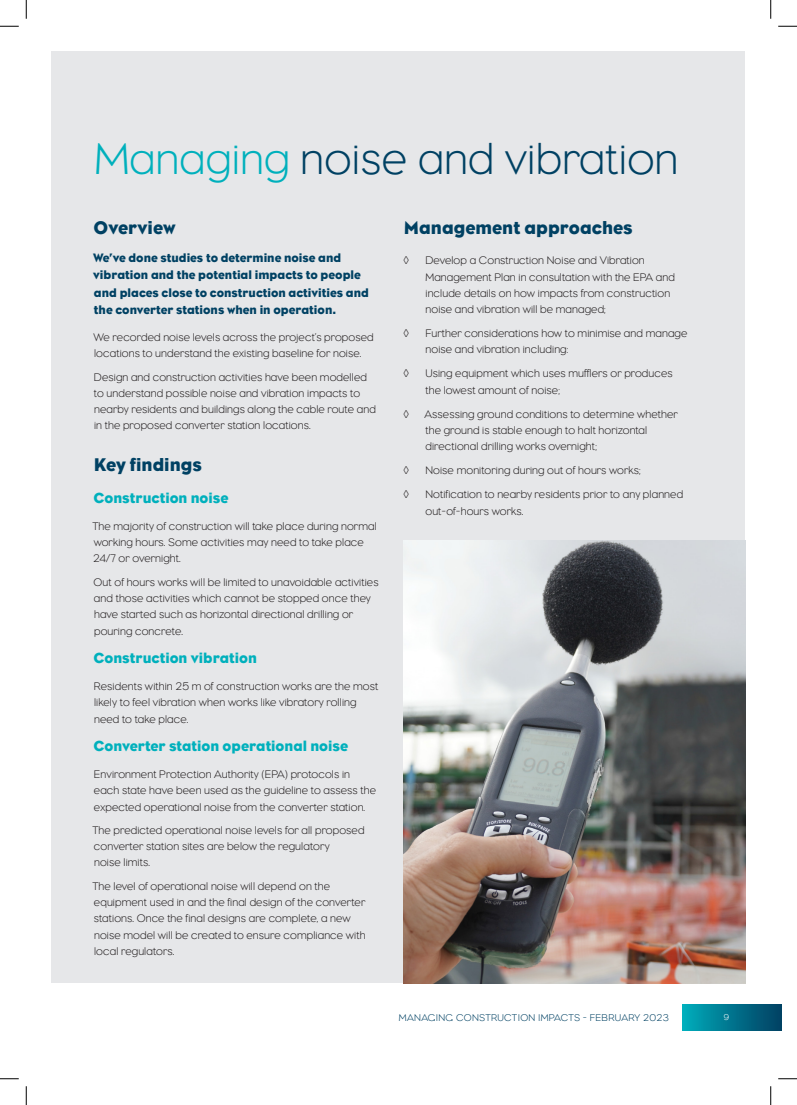
<style>
.page{position:relative;width:797px;height:1105px;background:#fff}
.page>*{position:absolute;margin:0;border:0;box-sizing:border-box;transform-origin:0 0}
.Heading_1_H1{font:300 45px "Eagle";letter-spacing:.01em;color:#004163}
.Heading_3_Bold_Dark{font:18.75px "Eagle";color:#004163}
.Heading_4{font:15px "Eagle";color:#00b0bc}
.All_Bold{font:12.5px/17.5px "Eagle";color:#004163}
.t1{font:300 11.25px/16.2px "Eagle";letter-spacing:.01em;color:#231f20}
.t2{font:11.25px "Arial Narrow";color:#231f20}
.t3{font:300 10px "Eagle";letter-spacing:.03em;color:#004163}
.t4{font:300 8.75px "Eagle";color:#fff}
.s1{color:#00b0bc}
</style>
<div class="page">
<div style="left:682px;top:1004px;width:99px;height:26px;background:linear-gradient(to right,#00adbb,#013f62)"></div>
<div style="left:52px;top:52px;width:693px;height:931px;background:#e6e7e9"></div>
<img style="left:404px;top:541px;width:341px;height:442px">
<svg style="left:0;top:25px;width:19px;height:2px"></svg>
<svg style="left:778px;top:25px;width:19px;height:2px"></svg>
<svg style="left:0;top:1078px;width:19px;height:1px"></svg>
<svg style="left:778px;top:1078px;width:19px;height:1px"></svg>
<svg style="left:25px;top:0;width:2px;height:19px"></svg>
<svg style="left:25px;top:1086px;width:2px;height:19px"></svg>
<svg style="left:770px;top:0;width:1px;height:19px"></svg>
<svg style="left:770px;top:1086px;width:1px;height:19px"></svg>
<p class="Heading_1_H1" style="left:94px;top:134px;width:585px"><span class="s1">Managing</span> noise and vibration</p>
<p class="Heading_3_Bold_Dark" style="left:94px;top:216px;width:84px">Overview</p>
<p class="All_Bold" style="left:93px;top:249px;width:277px">We’ve done studies to determine noise and vibration and the potential impacts to people and places close to construction activities and the converter stations when in operation.</p>
<p class="t1" style="left:93px;top:329px;width:282px">We recorded noise levels across the project’s proposed locations to understand the existing baseline for noise.</p>
<p class="t1" style="left:94px;top:369px;width:283px">Design and construction activities have been modelled to understand possible noise and vibration impacts to nearby residents and buildings along the cable route and in the proposed converter station locations.</p>
<p class="Heading_3_Bold_Dark" style="left:94px;top:454px;width:110px">Key findings</p>
<p class="Heading_4" style="left:94px;top:489px;width:136px">Construction noise</p>
<p class="t1" style="left:92px;top:518px;width:286px">The majority of construction will take place during normal working hours. Some activities may need to take place<br>24/7 or overnight.</p>
<p class="t1" style="left:94px;top:574px;width:286px">Out of hours works will be limited to unavoidable activities and those activities which cannot be stopped once they have started such as horizontal directional drilling or pouring concrete.</p>
<p class="Heading_4" style="left:94px;top:649px;width:165px">Construction vibration</p>
<p class="t1" style="left:94px;top:678px;width:286px">Residents within 25 m of construction works are the most likely to feel vibration when works like vibratory rolling need to take place.</p>
<p class="Heading_4" style="left:94px;top:737px;width:256px">Converter station operational noise</p>
<p class="t1" style="left:94px;top:766px;width:283px">Environment Protection Authority (EPA) protocols in each state have been used as the guideline to assess the expected operational noise from the converter station.</p>
<p class="t1" style="left:92px;top:822px;width:274px">The predicted operational noise levels for all proposed converter station sites are below the regulatory<br>noise limits.</p>
<p class="t1" style="left:92px;top:878px;width:275px">The level of operational noise will depend on the equipment used in and the final design of the converter stations. Once the final designs are complete, a new noise model will be created to ensure compliance with local regulators.</p>
<p class="Heading_3_Bold_Dark" style="left:404px;top:216px;width:230px">Management approaches</p>
<p class="t2" style="left:403px;top:252px;width:7px">◊</p>
<p class="t1" style="left:425px;top:252px;width:251px">Develop a Construction Noise and Vibration Management Plan in consultation with the EPA and include details on how impacts from construction noise and vibration will be managed;</p>
<p class="t2" style="left:403px;top:325px;width:7px">◊</p>
<p class="t1" style="left:425px;top:325px;width:263px">Further considerations how to minimise and manage noise and vibration including:</p>
<p class="t2" style="left:403px;top:365px;width:7px">◊</p>
<p class="t1" style="left:425px;top:365px;width:249px">Using equipment which uses mufflers or produces the lowest amount of noise;</p>
<p class="t2" style="left:403px;top:405px;width:7px">◊</p>
<p class="t1" style="left:424px;top:406px;width:255px">Assessing ground conditions to determine whether the ground is stable enough to halt horizontal directional drilling works overnight;</p>
<p class="t2" style="left:403px;top:462px;width:7px">◊</p>
<p class="t1" style="left:425px;top:462px;width:217px">Noise monitoring during out of hours works;</p>
<p class="t2" style="left:403px;top:486px;width:7px">◊</p>
<p class="t1" style="left:425px;top:486px;width:259px">Notification to nearby residents prior to any planned out-of-hours works.</p>
<p class="t3" style="left:399px;top:1012px;width:16px">Managing</p>
<p class="t3" style="left:456px;top:1012px;width:16px">Construction</p>
<p class="t3" style="left:538px;top:1012px;width:11px">Impacts</p>
<p class="t3" style="left:583px;top:1012px;width:33px">- Februar</p>
<p class="t3" style="left:634px;top:1012px;width:36px">y 2023</p>
<p class="t4" style="left:723px;top:1012px;width:7px">9</p>
</div>
